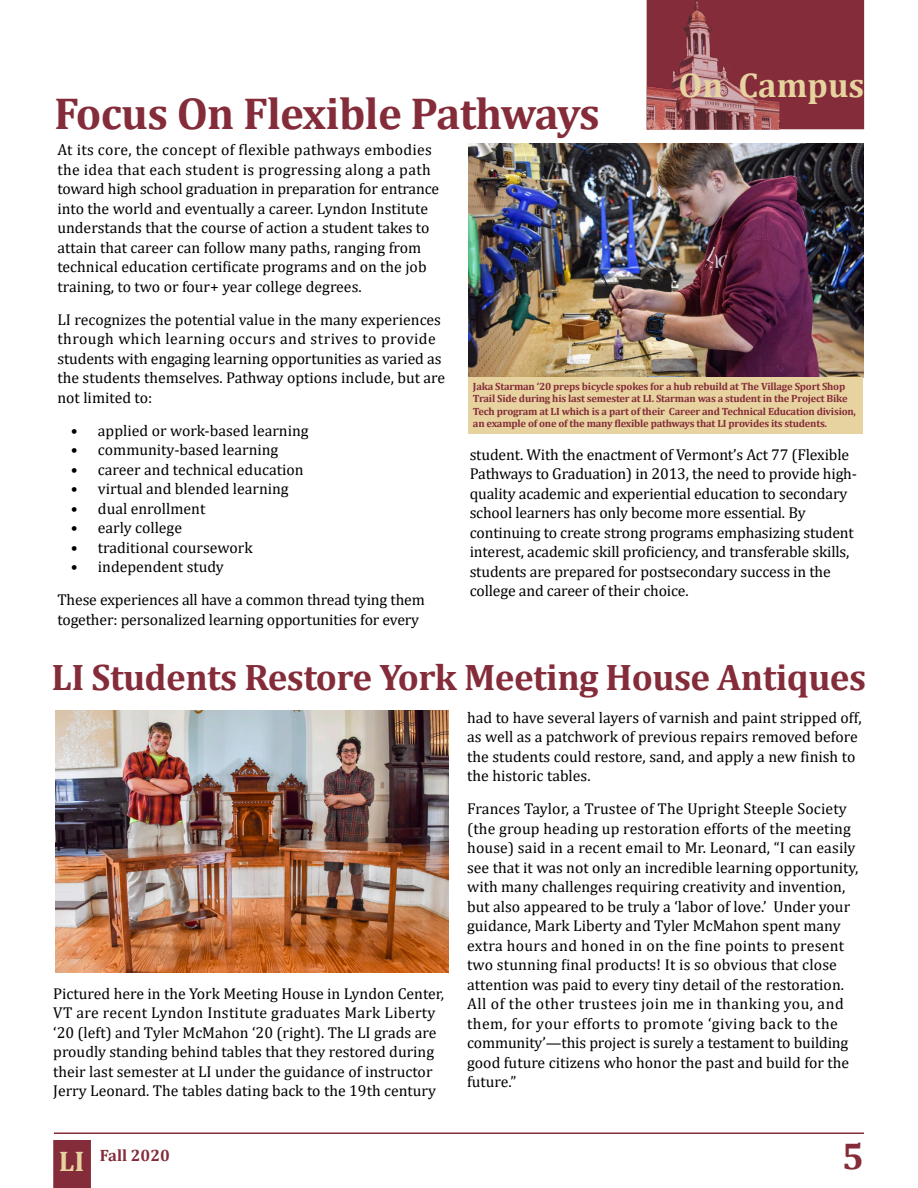
<style>
.page{position:relative;width:918px;height:1188px;background:#fff}
.page>*{position:absolute;margin:0;border:0;box-sizing:border-box;transform-origin:0 0}
.t1{font:700 45px "Cambria";letter-spacing:-.015em;color:#842c39}
.t2{font:700 37.5px "Cambria";color:#842c39}
.t3{font:700 37.2px "Cambria";letter-spacing:-.015em;color:#842c39}
.t4{font:700 34.5px "Cambria";color:#e7d3a0}
.t5{font:700 16.5px "Cambria";color:#842c39}
.Body_text{font:15.75px/19.5px "Cambria";color:#000}
.t6{font:700 10.5px/12.6px "Cambria";letter-spacing:-.02em;color:#842c39}
.s1{font-size:28.5px;color:#e7d3a0}
</style>
<div class="page">
<hr style="left:54px;top:1132px;width:810px;height:2px;background:#842c39">
<svg style="left:53px;top:1140px;width:38px;height:48px"></svg>
<div style="left:58px;top:1148px;width:28px;height:33px;background:#842c39"></div>
<div style="left:57px;top:1148px;width:30px;height:33px;border:2px solid #842c39"></div>
<img style="left:647px;top:0;width:217px;height:129px">
<img style="left:469px;top:144px;width:394px;height:233px">
<div style="left:468px;top:377px;width:395px;height:57px;background:#e7d3a0"></div>
<img style="left:56px;top:710px;width:392px;height:262px">
<p class="t1" style="left:54px;top:82px;width:547px">Focus On Flexible Pathways</p>
<p class="t4" style="left:679px;top:61px;width:187px">On Campus</p>
<p class="Body_text" style="left:57px;top:140px;width:383px">At its core, the concept of flexible pathways embodies the idea that each student is progressing along a path toward high school graduation in preparation for entrance into the world and eventually a career. Lyndon Institute understands that the course of action a student takes to attain that career can follow many paths, ranging from technical education certificate programs and on the job training, to two or four+ year college degrees.</p>
<p class="Body_text" style="left:57px;top:309px;width:389px">LI recognizes the potential value in the many experiences through which learning occurs and strives to provide students with engaging learning opportunities as varied as the students themselves. Pathway options include, but are not limited to:</p>
<p class="Body_text" style="left:71px;top:420px;width:239px">• applied or work-based learning</p>
<p class="Body_text" style="left:71px;top:440px;width:209px">• community-based learning</p>
<p class="Body_text" style="left:71px;top:459px;width:234px">• career and technical education</p>
<p class="Body_text" style="left:71px;top:479px;width:219px">• virtual and blended learning</p>
<p class="Body_text" style="left:71px;top:498px;width:136px">• dual enrollment</p>
<p class="Body_text" style="left:71px;top:518px;width:113px">• early college</p>
<p class="Body_text" style="left:71px;top:537px;width:183px">• traditional coursework</p>
<p class="Body_text" style="left:71px;top:557px;width:154px">• independent study</p>
<p class="Body_text" style="left:57px;top:590px;width:369px">These experiences all have a common thread tying them together: personalized learning opportunities for every</p>
<p class="t6" style="left:473px;top:379px;width:385px">Jaka Starman ‘20 preps bicycle spokes for a hub rebuild at The Village Sport Shop Trail Side during his last semester at LI. Starman was a student in the Project Bike Tech program at LI which is a part of their Career and Technical Education division, an example of one of the many flexible pathways that LI provides its students.</p>
<p class="Body_text" style="left:470px;top:444px;width:389px">student. With the enactment of Vermont’s Act 77 (Flexible Pathways to Graduation) in 2013, the need to provide high&shy;quality academic and experiential education to secondary school learners has only become more essential. By continuing to create strong programs emphasizing student interest, academic skill proficiency, and transferable skills, students are prepared for postsecondary success in the college and career of their choice.</p>
<p class="t3" style="left:52px;top:651px;width:816px">LI Students Restore York Meeting House Antiques</p>
<p class="Body_text" style="left:53px;top:984px;width:392px">Pictured here in the York Meeting House in Lyndon Center, VT are recent Lyndon Institute graduates Mark Liberty ‘20 (left) and Tyler McMahon ‘20 (right). The LI grads are proudly standing behind tables that they restored during their last semester at LI under the guidance of instructor Jerry Leonard. The tables dating back to the 19th century</p>
<p class="t5" style="left:59px;top:1144px;width:113px"><span class="s1">LI</span> Fall 2020</p>
<p class="Body_text" style="left:467px;top:708px;width:396px">had to have several layers of varnish and paint stripped off, as well as a patchwork of previous repairs removed before the students could restore, sand, and apply a new finish to the historic tables.</p>
<p class="Body_text" style="left:467px;top:799px;width:393px">Frances Taylor, a Trustee of The Upright Steeple Society (the group heading up restoration efforts of the meeting house) said in a recent email to Mr. Leonard, “I can easily see that it was not only an incredible learning opportunity, with many challenges requiring creativity and invention, but also appeared to be truly a ‘labor of love.’ Under your guidance, Mark Liberty and Tyler McMahon spent many extra hours and honed in on the fine points to present two stunning final products! It is so obvious that close attention was paid to every tiny detail of the restoration.<br>All of the other trustees join me in thanking you, and them, for your efforts to promote ‘giving back to the community’—this project is surely a testament to building good future citizens who honor the past and build for the future.”</p>
<p class="t2" style="left:842px;top:1130px;width:24px">5</p>
</div>
